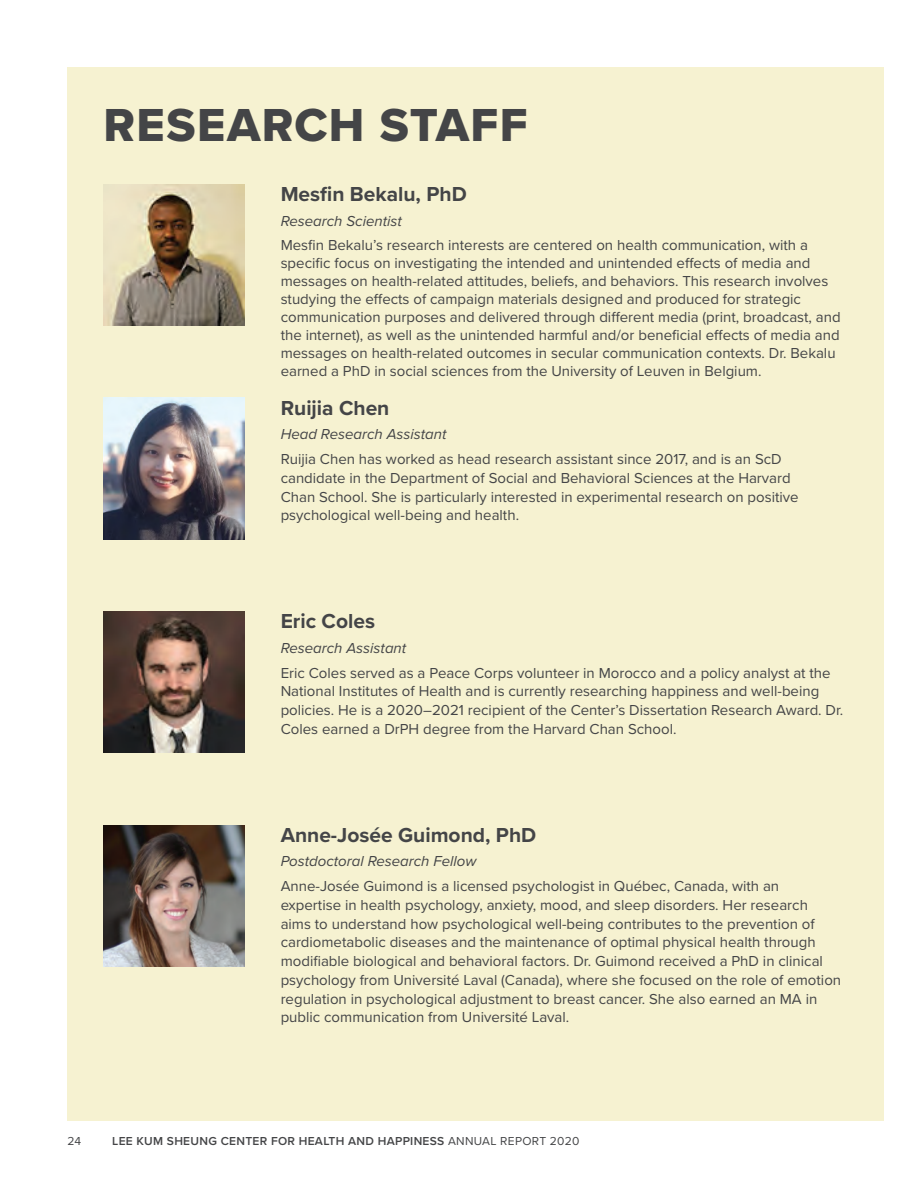
<style>
.page{position:relative;width:918px;height:1188px;background:#fff}
.page>*{position:absolute;margin:0;border:0;box-sizing:border-box;transform-origin:0 0}
.t1{font:48px "Proxima Nova Extrabld";letter-spacing:.025em;color:#444547}
.t2{font:700 21px "Proxima Nova";color:#444547}
.t3{font:15px/18.8px "Proxima Nova";color:#444547}
.t4{font:italic 15px "Proxima Nova";color:#444547}
.t5{font:600 12px "Proxima Nova";letter-spacing:.025em;color:#444547}
.t6{font:12px "Proxima Nova";color:#444547}
.s1{font-weight:400}
</style>
<div class="page">
<div style="left:67px;top:67px;width:817px;height:1053px;background:#f6f2d1"></div>
<img style="left:103px;top:184px;width:142px;height:142px">
<img style="left:103px;top:398px;width:142px;height:141px">
<img style="left:103px;top:611px;width:142px;height:142px">
<img style="left:103px;top:825px;width:142px;height:141px">
<h1 class="t1" style="left:103px;top:90px;width:426px">RESEARCH STAFF</h1>
<h2 class="t2" style="left:281px;top:178px;width:188px">Mesfin Bekalu, PhD</h2>
<p class="t4" style="left:281px;top:210px;width:123px">Research Scientist</p>
<p class="t3" style="left:281px;top:235px;width:562px;line-height:18px">Mesfin Bekalu’s research interests are centered on health communication, with a specific focus on investigating the intended and unintended effects of media and messages on health-related attitudes, beliefs, and behaviors. This research involves studying the effects of campaign materials designed and produced for strategic communication purposes and delivered through different media (print, broadcast, and the internet), as well as the unintended harmful and/or beneficial effects of media and messages on health-related outcomes in secular communication contexts. Dr. Bekalu earned a PhD in social sciences from the University of Leuven in Belgium.</p>
<h2 class="t2" style="left:281px;top:392px;width:110px">Ruijia Chen</h2>
<p class="t4" style="left:281px;top:423px;width:167px">Head Research Assistant</p>
<p class="t3" style="left:281px;top:449px;width:520px">Ruijia Chen has worked as head research assistant since 2017, and is an ScD candidate in the Department of Social and Behavioral Sciences at the Harvard Chan School. She is particularly interested in experimental research on positive psychological well-being and health.</p>
<h2 class="t2" style="left:281px;top:605px;width:96px">Eric Coles</h2>
<p class="t4" style="left:281px;top:637px;width:127px">Research Assistant</p>
<p class="t3" style="left:281px;top:663px;width:562px">Eric Coles served as a Peace Corps volunteer in Morocco and a policy analyst at the National Institutes of Health and is currently researching happiness and well-being policies. He is a 2020–2021 recipient of the Center’s Dissertation Research Award. Dr.<br>Coles earned a DrPH degree from the Harvard Chan School.</p>
<h2 class="t2" style="left:281px;top:819px;width:257px">Anne-Josée Guimond, PhD</h2>
<p class="t4" style="left:281px;top:850px;width:197px">Postdoctoral Research Fellow</p>
<p class="t3" style="left:281px;top:876px;width:562px">Anne-Josée Guimond is a licensed psychologist in Québec, Canada, with an expertise in health psychology, anxiety, mood, and sleep disorders. Her research aims to understand how psychological well-being contributes to the prevention of cardiometabolic diseases and the maintenance of optimal physical health through modifiable biological and behavioral factors. Dr. Guimond received a PhD in clinical psychology from Université Laval (Canada), where she focused on the role of emotion regulation in psychological adjustment to breast cancer. She also earned an MA in public communication from Université Laval.</p>
<p class="t6" style="left:67px;top:1132px;width:15px">24</p>
<p class="t5" style="left:112px;top:1132px;width:469px">LEE KUM SHEUNG CENTER FOR HEALTH AND HAPPINESS <span class="s1">ANNUAL REPORT 2020</span></p>
</div>
